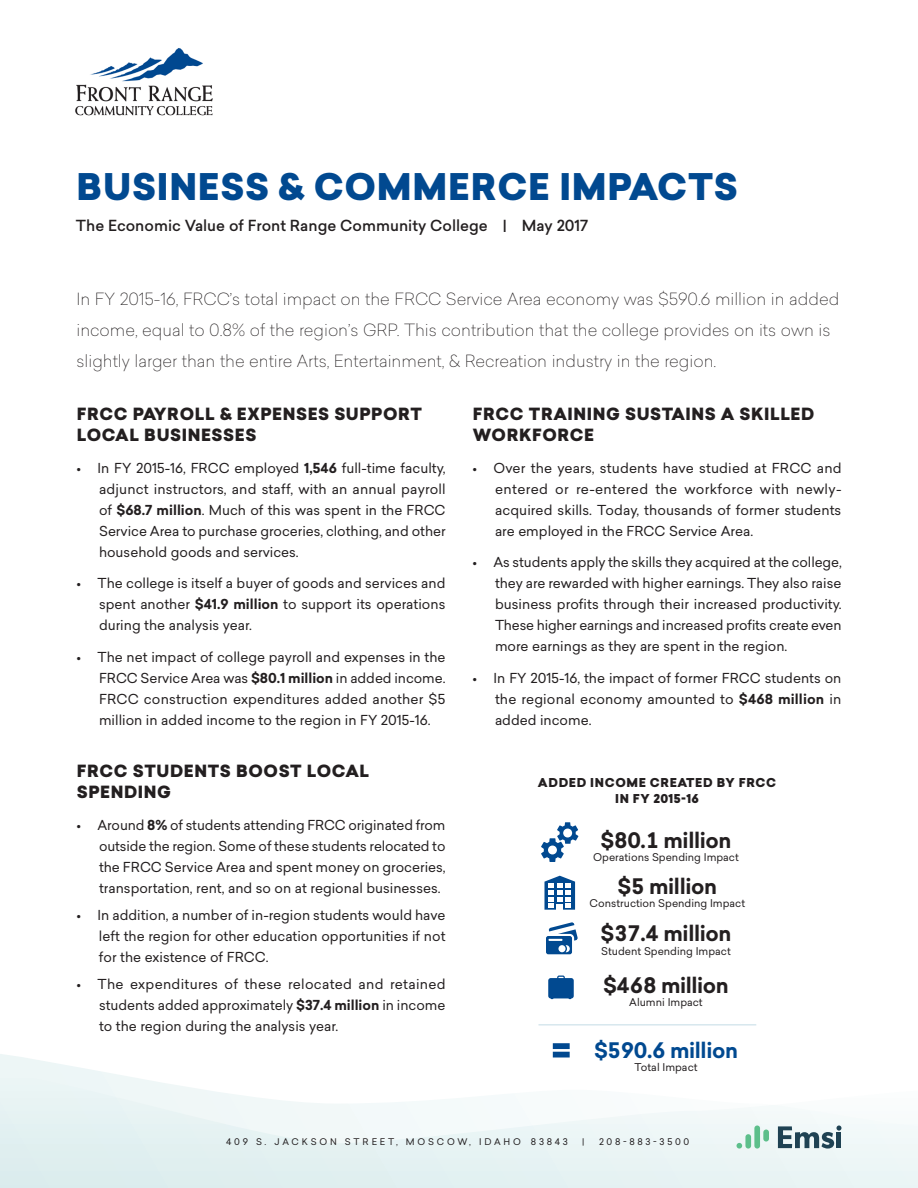
<style>
.page{position:relative;width:918px;height:1188px;background:#fff}
.page>*{position:absolute;margin:0;border:0;box-sizing:border-box;transform-origin:0 0}
.t1{font:900 36px "Sailec";letter-spacing:.02em;color:#014990}
.t2{font:700 21px "Sailec";letter-spacing:-.02em;color:#231f20}
.t3{font:700 21px "Sailec";letter-spacing:-.02em;color:#014990}
.t4{font:100 16.5px/31.5px "Sailec";color:#231f20}
.t5{font:900 16.5px/21px "Sailec";letter-spacing:.035em;color:#231f20}
.t6{font:500 15px "Sailec";color:#231f20}
.t7{font:13.5px/21px "Sailec";color:#231f20;text-align:justify}
.t8{font:900 12px/15.8px "Sailec";letter-spacing:.05em;color:#231f20;text-align:center}
.t9{font:10.5px "Sailec";color:#231f20}
.t10{font:9px "Sailec";letter-spacing:.305em;color:#231f20}
.s1{font-weight:700}
</style>
<div class="page">
<svg style="left:0;top:1052px;width:553px;height:20px"></svg>
<svg style="left:0;top:1072px;width:918px;height:116px"></svg>
<svg style="left:778px;top:1125px;width:63px;height:24px"></svg>
<div style="left:745px;top:1134px;width:6px;height:15px;background:#5dbf8b;border-radius:3px"></div>
<div style="left:754px;top:1125px;width:6px;height:24px;background:#5dbf8b;border-radius:3px"></div>
<svg style="left:737px;top:1143px;width:5px;height:6px"></svg>
<div style="left:763px;top:1130px;width:6px;height:12px;background:#5dbf8b;border-radius:3px"></div>
<svg style="left:541px;top:822px;width:37px;height:40px"></svg>
<svg style="left:546px;top:922px;width:32px;height:32px"></svg>
<svg style="left:557px;top:976px;width:8px;height:2px"></svg>
<div style="left:548px;top:978px;width:26px;height:20px;background:#014990;border-radius:3px"></div>
<svg style="left:553px;top:1043px;width:17px;height:15px"></svg>
<hr style="left:538px;top:1024px;width:218px;height:2px;background:#d7e7ee">
<svg style="left:544px;top:876px;width:31px;height:34px"></svg>
<img style="left:75px;top:48px;width:138px;height:68px">
<h1 class="t1" style="left:77px;top:160px;width:663px">BUSINESS &amp; COMMERCE IMPACTS</h1>
<p class="t6" style="left:76px;top:215px;width:514px">The Economic Value of Front Range Community College | May 2017</p>
<p class="t4" style="left:76px;top:282px;width:764px">In FY 2015-16, FRCC’s total impact on the FRCC Service Area economy was $590.6 million in added income, equal to 0.8% of the region’s GRP. This contribution that the college provides on its own is slightly larger than the entire Arts, Entertainment, &amp; Recreation industry in the region.</p>
<p class="t5" style="left:77px;top:404px;width:347px">FRCC PAYROLL &amp; EXPENSES SUPPORT<br>LOCAL BUSINESSES</p>
<p class="t7" style="left:99px;top:457px;width:348px;text-indent:-22px">• In FY 2015-16, FRCC employed <span class="s1">1,546</span> full-time faculty, adjunct instructors, and staff, with an annual payroll of <span class="s1">$68.7 million</span>. Much of this was spent in the FRCC Service Area to purchase groceries, clothing, and other household goods and services.</p>
<p class="t7" style="left:99px;top:572px;width:348px;text-indent:-22px">• The college is itself a buyer of goods and services and spent another <span class="s1">$41.9 million</span> to support its operations during the analysis year.</p>
<p class="t7" style="left:99px;top:646px;width:348px;text-indent:-22px">• The net impact of college payroll and expenses in the FRCC Service Area was <span class="s1">$80.1 million</span> in added income.<br>FRCC construction expenditures added another $5 million in added income to the region in FY 2015-16.</p>
<p class="t5" style="left:77px;top:761px;width:294px">FRCC STUDENTS BOOST LOCAL<br>SPENDING</p>
<p class="t7" style="left:99px;top:814px;width:348px;text-indent:-22px">• Around <span class="s1">8%</span> of students attending FRCC originated from outside the region. Some of these students relocated to the FRCC Service Area and spent money on groceries, transportation, rent, and so on at regional businesses.</p>
<p class="t7" style="left:99px;top:904px;width:348px;text-indent:-22px">• In addition, a number of in-region students would have left the region for other education opportunities if not for the existence of FRCC.</p>
<p class="t7" style="left:99px;top:973px;width:348px;text-indent:-22px">• The expenditures of these relocated and retained students added approximately <span class="s1">$37.4 million</span> in income to the region during the analysis year.</p>
<p class="t5" style="left:473px;top:404px;width:343px">FRCC TRAINING SUSTAINS A SKILLED<br>WORKFORCE</p>
<p class="t7" style="left:495px;top:457px;width:348px;text-indent:-22px">• Over the years, students have studied at FRCC and entered or re-entered the workforce with newly&shy;acquired skills. Today, thousands of former students are employed in the FRCC Service Area.</p>
<p class="t7" style="left:495px;top:551px;width:348px;text-indent:-22px">• As students apply the skills they acquired at the college, they are rewarded with higher earnings. They also raise business profits through their increased productivity.<br>These higher earnings and increased profits create even more earnings as they are spent in the region.</p>
<p class="t7" style="left:495px;top:667px;width:348px;text-indent:-22px">• In FY 2015-16, the impact of former FRCC students on the regional economy amounted to <span class="s1">$468 million</span> in added income.</p>
<p class="t8" style="left:538px;top:775px;width:240px">ADDED INCOME CREATED BY FRCC<br>IN FY 2015-16</p>
<h2 class="t2" style="left:601px;top:825px;width:132px">$80.1 million</h2>
<p class="t9" style="left:593px;top:850px;width:147px">Operations Spending Impact</p>
<h2 class="t2" style="left:618px;top:871px;width:101px">$5 million</h2>
<p class="t9" style="left:590px;top:896px;width:157px">Construction Spending Impact</p>
<h2 class="t2" style="left:601px;top:919px;width:132px">$37.4 million</h2>
<p class="t9" style="left:601px;top:944px;width:131px">Student Spending Impact</p>
<h2 class="t2" style="left:603px;top:970px;width:127px">$468 million</h2>
<p class="t9" style="left:629px;top:995px;width:75px">Alumni Impact</p>
<h2 class="t3" style="left:594px;top:1035px;width:145px">$590.6 million</h2>
<p class="t9" style="left:635px;top:1060px;width:64px">Total Impact</p>
<p class="t10" style="left:226px;top:1135px;width:343px">409 S. JACKSON STREET, MOSCOW, IDAHO 83843</p>
<p class="t10" style="left:582px;top:1135px;width:4px">|</p>
<p class="t10" style="left:599px;top:1135px;width:92px">208-883-3500</p>
</div>
